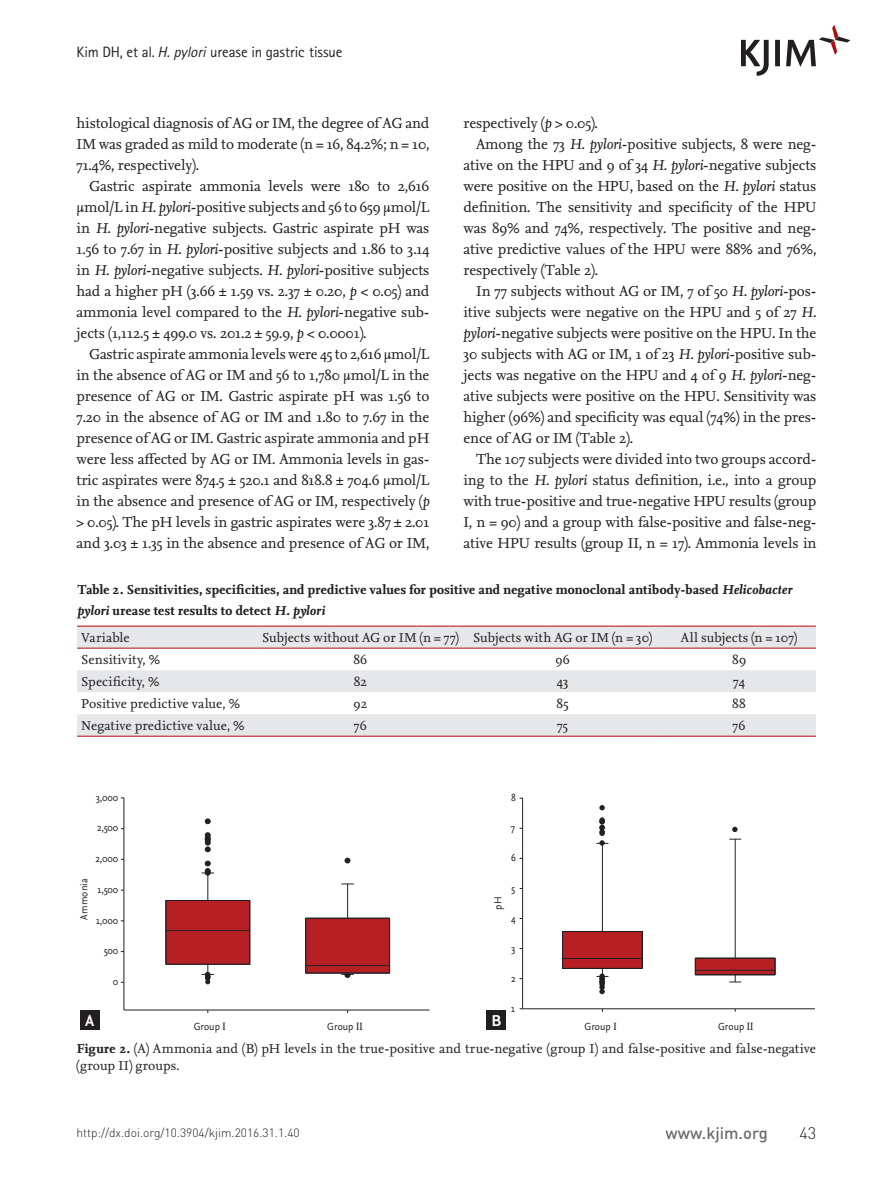
<style>
.page{position:relative;width:893px;height:1191px;background:#fff}
.page>*{position:absolute;margin:0;border:0;box-sizing:border-box;transform-origin:0 0}
.t1{font:500 16.5px "DIN Pro";color:#6c6d70}
.t2{font:300 16.5px "DIN Pro";color:#231f20}
.t3{font:700 16.5px "Nexus Sans";color:#fff}
.들였쓰기_본문{font:15px/21px "Nexus Serif";letter-spacing:-.01em;color:#231f20;text-align:justify}
.제목밑본문{font:15px/21px "Nexus Serif";letter-spacing:-.01em;color:#231f20;text-align:justify}
.t4{font:15px "Rotis Sans Serif Std";letter-spacing:-.01em;color:#231f20}
.테이블{font:13.5px "Nexus Serif";letter-spacing:.005em;color:#231f20}
.테이블제목{font:700 13.5px/21px "Nexus Serif";letter-spacing:.005em;color:#231f20}
.그림설명{font:13.5px/16.2px "Nexus Serif";color:#231f20}
.t5{font:300 12px "DIN Pro";color:#231f20}
.t6{font:10.8px "Nexus Sans";letter-spacing:.005em;color:#231f20;scale:.92 1}
.s1{font-style:italic}
.s2{font-family:"Times"}
.s3{font-weight:700}
</style>
<div class="page">
<svg style="left:741px;top:25px;width:109px;height:51px"></svg>
<div style="left:77px;top:627px;width:739px;height:109px;background:#e6e7e9"></div>
<svg style="left:77px;top:649px;width:739px;height:65px"></svg>
<hr style="left:77px;top:626px;width:181px;height:1px;background:#b00d15">
<hr style="left:258px;top:626px;width:205px;height:1px;background:#b00d15">
<hr style="left:463px;top:626px;width:199px;height:1px;background:#b00d15">
<hr style="left:662px;top:626px;width:154px;height:1px;background:#b00d15">
<hr style="left:77px;top:648px;width:181px;height:1px;background:#b00d15">
<hr style="left:258px;top:648px;width:205px;height:1px;background:#b00d15">
<hr style="left:463px;top:648px;width:199px;height:1px;background:#b00d15">
<hr style="left:662px;top:648px;width:154px;height:1px;background:#b00d15">
<hr style="left:77px;top:736px;width:181px;height:1px;background:#b00d15">
<hr style="left:258px;top:736px;width:205px;height:1px;background:#b00d15">
<hr style="left:463px;top:736px;width:199px;height:1px;background:#b00d15">
<hr style="left:662px;top:736px;width:154px;height:1px;background:#b00d15">
<hr style="left:124px;top:1009px;width:305px;height:1px;background:#231f20">
<hr style="left:123px;top:798px;width:1px;height:212px;background:#231f20">
<svg style="left:205px;top:818px;width:6px;height:6px"></svg>
<svg style="left:205px;top:832px;width:6px;height:20px"></svg>
<div style="left:166px;top:900px;width:84px;height:64px;background:#b62024"></div>
<div style="left:165px;top:900px;width:85px;height:64px;border:1px solid #231f20"></div>
<hr style="left:166px;top:930px;width:84px;height:1px;background:#242021">
<svg style="left:202px;top:964px;width:12px;height:20px"></svg>
<svg style="left:202px;top:860px;width:12px;height:40px"></svg>
<svg style="left:345px;top:857px;width:5px;height:6px"></svg>
<div style="left:306px;top:918px;width:84px;height:55px;background:#b62024"></div>
<div style="left:305px;top:917px;width:85px;height:56px;border:1px solid #231f20"></div>
<hr style="left:306px;top:965px;width:84px;height:1px;background:#242021">
<svg style="left:341px;top:972px;width:13px;height:6px"></svg>
<hr style="left:347px;top:884px;width:1px;height:34px;background:#242021">
<svg style="left:341px;top:883px;width:13px;height:1px"></svg>
<hr style="left:523px;top:1008px;width:292px;height:1px;background:#231f20">
<hr style="left:522px;top:798px;width:1px;height:210px;background:#231f20">
<svg style="left:599px;top:805px;width:6px;height:5px"></svg>
<div style="left:563px;top:931px;width:80px;height:37px;background:#b62024"></div>
<div style="left:562px;top:931px;width:81px;height:37px;border:1px solid #231f20"></div>
<hr style="left:562px;top:958px;width:80px;height:1px;background:#242021">
<svg style="left:596px;top:968px;width:12px;height:26px"></svg>
<hr style="left:602px;top:843px;width:1px;height:88px;background:#242021">
<svg style="left:596px;top:817px;width:12px;height:28px"></svg>
<svg style="left:732px;top:826px;width:5px;height:6px"></svg>
<div style="left:695px;top:958px;width:80px;height:16px;background:#b62024"></div>
<div style="left:695px;top:957px;width:80px;height:18px;border:1px solid #231f20"></div>
<hr style="left:695px;top:969px;width:80px;height:1px;background:#242021">
<svg style="left:729px;top:974px;width:12px;height:8px"></svg>
<hr style="left:735px;top:839px;width:1px;height:119px;background:#242021">
<svg style="left:729px;top:838px;width:12px;height:1px"></svg>
<div style="left:80px;top:1010px;width:19px;height:19px;background:#231f20"></div>
<div style="left:487px;top:1010px;width:19px;height:19px;background:#231f20"></div>
<p class="t4" style="left:77px;top:43px;width:267px">Kim DH, et al. <span class="s1">H.pylori</span> urease in gastric tissue</p>
<p class="들였쓰기_본문" style="left:463px;top:112px;width:136px">respectively (<span class="s1">p</span> &gt; 0.05).</p>
<p class="들였쓰기_본문" style="left:463px;top:133px;width:354px;text-indent:13px">Among the 73 <span class="s1">H. pylori</span>-positive subjects, 8 were neg&shy;ative on the HPU and 9 of 34 <span class="s1">H. pylori</span>-negative subjects were positive on the HPU, based on the <span class="s1">H. pylori</span> status definition. The sensitivity and specificity of the HPU was 89% and 74%, respectively. The positive and neg&shy;ative predictive values of the HPU were 88% and 76%, respectively (Table 2).</p>
<p class="들였쓰기_본문" style="left:463px;top:280px;width:354px;text-indent:13px">In 77 subjects without AG or IM, 7 of 50 <span class="s1">H. pylori</span>-pos&shy;itive subjects were negative on the HPU and 5 of 27 <span class="s1">H. pylori</span>-negative subjects were positive on the HPU. In the 30 subjects with AG or IM, 1 of 23 <span class="s1">H. pylori</span>-positive sub&shy;jects was negative on the HPU and 4 of 9 <span class="s1">H. pylori</span>-neg&shy;ative subjects were positive on the HPU. Sensitivity was higher (96%) and specificity was equal (74%) in the pres&shy;ence of AG or IM (Table 2).</p>
<p class="들였쓰기_본문" style="left:463px;top:448px;width:354px;text-indent:13px">The 107 subjects were divided into two groups accord&shy;ing to the <span class="s1">H. pylori</span> status definition, i.e., into a group with true-positive and true-negative HPU results (group I, n = 90) and a group with false-positive and false-neg&shy;ative HPU results (group II, n = 17). Ammonia levels in</p>
<p class="테이블제목" style="left:77px;top:579px;width:716px">Table 2. Sensitivities, specificities, and predictive values for positive and negative monoclonal antibody-based <span class="s1">Helicobacter pylori</span> urease test results to detect <span class="s1">H. pylori</span></p>
<p class="테이블" style="left:81px;top:628px;width:50px">Variable</p>
<p class="테이블" style="left:262px;top:628px;width:198px">Subjects without AG or IM (n = 77)</p>
<p class="테이블" style="left:473px;top:628px;width:181px">Subjects with AG or IM (n = 30)</p>
<p class="테이블" style="left:681px;top:628px;width:118px">All subjects (n = 107)</p>
<p class="테이블" style="left:81px;top:650px;width:80px">Sensitivity, %</p>
<p class="테이블" style="left:353px;top:650px;width:15px">86</p>
<p class="테이블" style="left:555px;top:650px;width:16px">96</p>
<p class="테이블" style="left:732px;top:650px;width:15px">89</p>
<p class="테이블" style="left:81px;top:672px;width:80px">Specificity, %</p>
<p class="테이블" style="left:354px;top:672px;width:15px">82</p>
<p class="테이블" style="left:557px;top:672px;width:13px">43</p>
<p class="테이블" style="left:733px;top:672px;width:13px">74</p>
<p class="테이블" style="left:81px;top:694px;width:160px">Positive predictive value, %</p>
<p class="테이블" style="left:354px;top:694px;width:15px">92</p>
<p class="테이블" style="left:556px;top:694px;width:14px">85</p>
<p class="테이블" style="left:732px;top:694px;width:15px">88</p>
<p class="테이블" style="left:81px;top:716px;width:165px">Negative predictive value, %</p>
<p class="테이블" style="left:354px;top:716px;width:14px">76</p>
<p class="테이블" style="left:557px;top:716px;width:13px">75</p>
<p class="테이블" style="left:733px;top:716px;width:14px">76</p>
<p class="제목밑본문" style="left:77px;top:112px;width:354px">histological diagnosis of AG or IM, the degree of AG and IM was graded as mild to moderate (n = 16, 84.2%; n = 10, 71.4%, respectively).</p>
<p class="들였쓰기_본문" style="left:77px;top:175px;width:354px;text-indent:13px">Gastric aspirate ammonia levels were 180 to 2,616 μmol/L in <span class="s1">H. pylori</span>-positive subjects and 56 to 659 μmol/L in <span class="s1">H. pylori</span>-negative subjects. Gastric aspirate pH was 1.56 to 7.67 in <span class="s1">H. pylori</span>-positive subjects and 1.86 to 3.14 in <span class="s1">H. pylori</span>-negative subjects. <span class="s1">H. pylori</span>-positive subjects had a higher pH (3.66 ± 1.59 vs. 2.37 ± 0.20, <span class="s1">p</span> &lt; 0.05) and ammonia level compared to the <span class="s1">H. pylori</span>-negative sub&shy;jects (1,112.5 ± 499.0 vs. 201.2 ± 59.9, <span class="s1">p</span> &lt; 0.0001).</p>
<p class="들였쓰기_본문" style="left:77px;top:343px;width:354px;text-indent:13px">Gastric aspirate ammonia levels were 45 to 2,616 μmol/L in the absence of AG or IM and 56 to 1,780 μmol/L in the presence of AG or IM. Gastric aspirate pH was 1.56 to 7.20 in the absence of AG or IM and 1.80 to 7.67 in the presence of AG or IM. Gastric aspirate ammonia and pH were less affected by AG or IM. Ammonia levels in gas&shy;tric aspirates were 874.5 ± 520.1 and 818.8 ± 704.6 μmol/L in the absence and presence of AG or IM, respectively (<span class="s1">p </span>&gt; 0.05). The pH levels in gastric aspirates were 3.87 ± 2.01 and 3.03 ± 1.35 in the absence and presence of AG or IM,</p>
<p class="t6" style="left:96px;top:790px;width:26px">3,000</p>
<p class="t6" style="left:97px;top:821px;width:25px">2,500</p>
<p class="t6" style="left:77px;top:919px;width:46px;rotate:-90deg">Ammonia</p>
<p class="t6" style="left:95px;top:851px;width:26px">2,000</p>
<p class="t6" style="left:98px;top:882px;width:24px">1,500</p>
<p class="t6" style="left:96px;top:913px;width:26px">1,000</p>
<p class="t6" style="left:104px;top:944px;width:17px">500</p>
<p class="t6" style="left:113px;top:974px;width:7px">0</p>
<p class="t6" style="left:511px;top:790px;width:7px">8</p>
<p class="t6" style="left:511px;top:821px;width:6px">7</p>
<p class="t6" style="left:511px;top:851px;width:7px">6</p>
<p class="t6" style="left:511px;top:881px;width:6px">5</p>
<p class="t6" style="left:491px;top:909px;width:16px;rotate:-90deg">pH</p>
<p class="t6" style="left:511px;top:911px;width:7px">4</p>
<p class="t6" style="left:511px;top:941px;width:6px">3</p>
<p class="t6" style="left:511px;top:971px;width:6px">2</p>
<p class="t6" style="left:511px;top:1001px;width:6px">1</p>
<p class="t3" style="left:85px;top:1009px;width:11px">A</p>
<p class="t3" style="left:491px;top:1009px;width:12px">B</p>
<p class="t6" style="left:194px;top:1020px;width:37px">Group <span class="s2">Ⅰ</span></p>
<p class="t6" style="left:327px;top:1020px;width:40px">Group <span class="s2">Ⅱ</span></p>
<p class="t6" style="left:584px;top:1020px;width:37px">Group <span class="s2">Ⅰ</span></p>
<p class="t6" style="left:718px;top:1020px;width:40px">Group <span class="s2">Ⅱ</span></p>
<p class="그림설명" style="left:77px;top:1040px;width:741px"><span class="s3">Figure 2.</span> (A) Ammonia and (B) pH levels in the true-positive and true-negative (group I) and false-positive and false-negative (group II) groups.</p>
<p class="t5" style="left:77px;top:1124px;width:225px">http://dx.doi.org/10.3904/kjim.2016.31.1.40</p>
<p class="t1" style="left:666px;top:1121px;width:104px">www.kjim.org</p>
<p class="t2" style="left:799px;top:1121px;width:18px">43</p>
</div>
